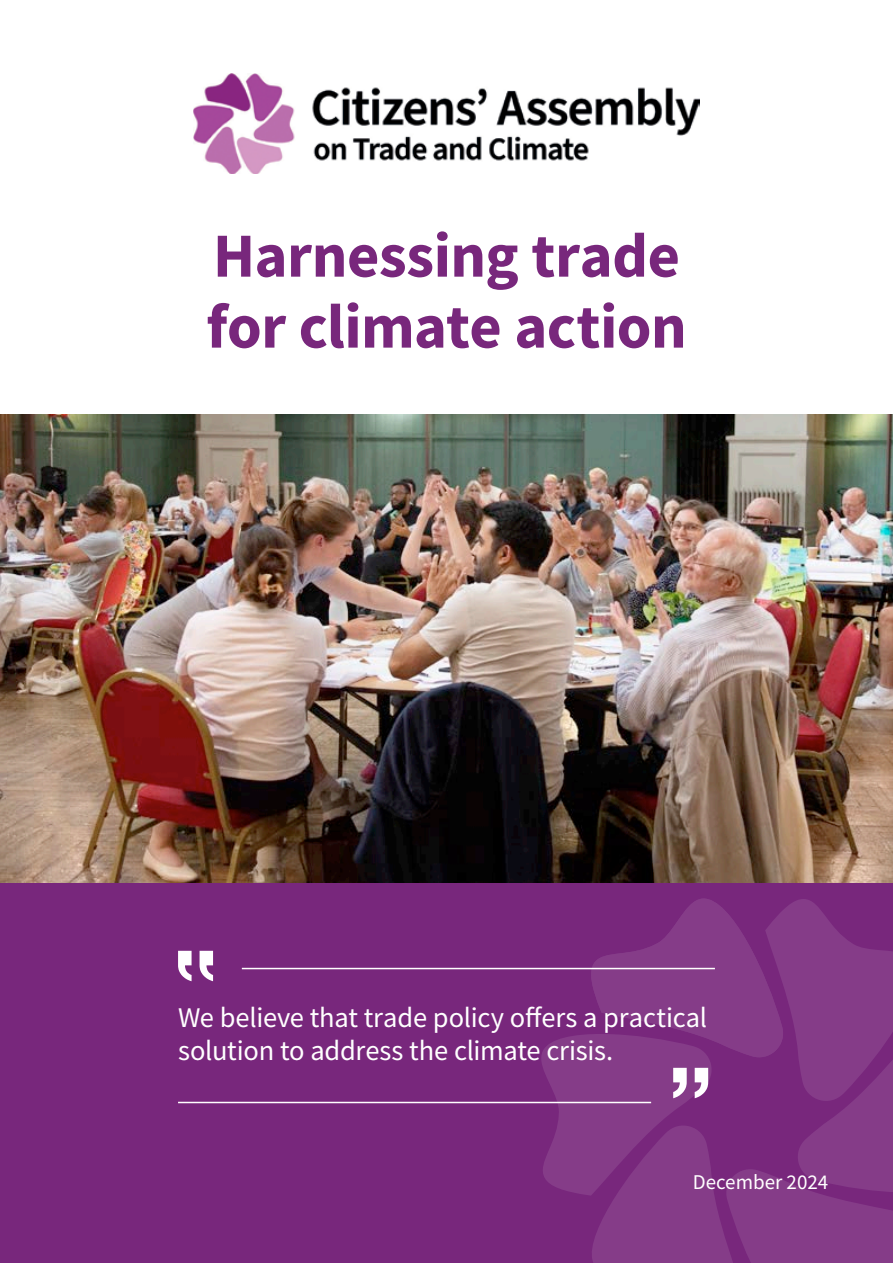
<style>
.page{position:relative;width:893px;height:1263px;background:#fff}
.page>*{position:absolute;margin:0;border:0;box-sizing:border-box;transform-origin:0 0}
.t1{font:700 62.7px/70.9px "Source Sans Pro";letter-spacing:-.01em;color:#78277c}
.t2{font:28.5px/33px "Source Sans Pro";letter-spacing:-.01em;color:#fff}
.t3{font:21px "Source Sans Pro";color:#fff}
</style>
<div class="page">
<img style="left:0;top:415px;width:893px;height:468px">
<div style="left:0;top:883px;width:893px;height:380px;background:#78277c"></div>
<svg style="left:178px;top:951px;width:35px;height:30px"></svg>
<svg style="left:538px;top:898px;width:355px;height:365px"></svg>
<hr style="left:242px;top:968px;width:473px;height:1px;background:#fff">
<hr style="left:178px;top:1102px;width:473px;height:1px;background:#fff">
<img style="left:194px;top:73px;width:505px;height:101px">
<h1 class="t1" style="left:206px;top:219px;width:482px">Harnessing trade for climate action</h1>
<p class="t2" style="left:178px;top:1001px;width:530px">We believe that trade policy offers a practical solution to address the climate crisis.</p>
<p class="t3" style="left:693px;top:1168px;width:137px">December 2024</p>
</div>
